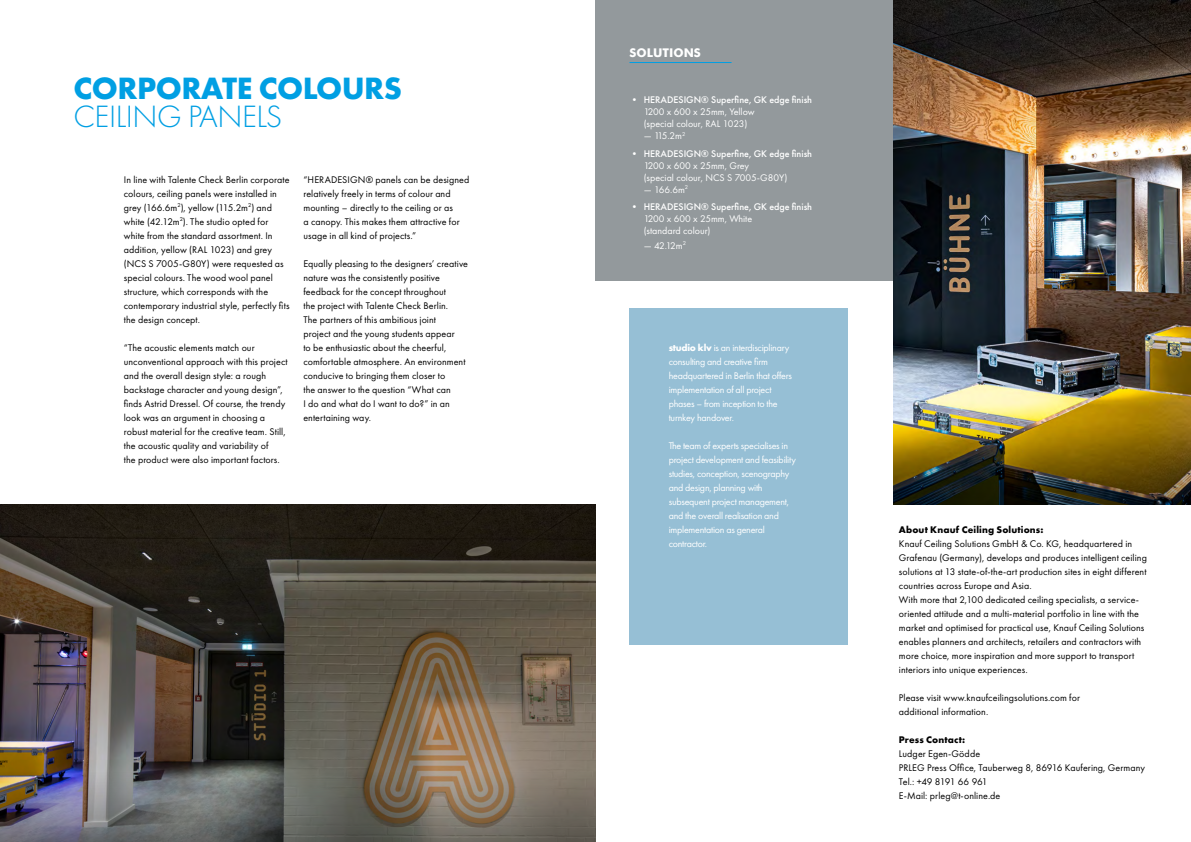
<style>
.page{position:relative;width:1191px;height:842px;background:#fff}
.page>*{position:absolute;margin:0;border:0;box-sizing:border-box;transform-origin:0 0}
.t1{font:700 32px "Futura PT";letter-spacing:-.015em;color:#009fe3}
.t2{font:300 32px "Futura PT";letter-spacing:-.015em;color:#009fe3}
.t3{font:700 12px "Futura TL";color:#fff}
.t4{font:10px/14px "Futura PT";letter-spacing:.01em;color:#000}
.t5{font:10px/14px "Futura PT";letter-spacing:-.025em;color:#fff}
.t6{font:10px/12px "Futura PT";color:#fff}
.t7{font:500 10px "Futura PT";color:#fff}
.t8{font:700 10px "Futura PT";letter-spacing:.015em;color:#000}
.s1{font-weight:700}
</style>
<div class="page">
<img style="left:0;top:504px;width:595px;height:267px">
<img style="left:0;top:771px;width:595px;height:71px">
<img style="left:893px;top:0;width:298px;height:421px">
<div style="left:595px;top:0;width:298px;height:281px;background:#93999c"></div>
<img style="left:893px;top:421px;width:298px;height:84px">
<div style="left:629px;top:309px;width:219px;height:336px;background:#96bfd5"></div>
<hr style="left:629px;top:62px;width:102px;height:1px;background:#009fe3">
<h1 class="t1" style="left:73px;top:67px;width:330px">CORPORATE COLOURS</h1>
<h1 class="t2" style="left:73px;top:98px;width:210px">CEILING PANELS</h1>
<p class="t4" style="left:124px;top:172px;width:167px">In line with Talente Check Berlin corporate colours, ceiling panels were installed in grey (166.6m<sup>2</sup>), yellow (115.2m<sup>2</sup>) and white (42.12m<sup>2</sup>). The studio opted for white from the standard assortment. In addition, yellow (RAL 1023) and grey (NCS S 7005-G80Y) were requested as special colours. The wood wool panel structure, which corresponds with the contemporary industrial style, perfectly fits the design concept.</p>
<p class="t4" style="left:124px;top:340px;width:165px">“The acoustic elements match our unconventional approach with this project and the overall design style: a rough backstage character and young design”, finds Astrid Dressel. Of course, the trendy look was an argument in choosing a robust material for the creative team. Still, the acoustic quality and variability of<br>the product were also important factors.</p>
<p class="t4" style="left:303px;top:172px;width:167px">“HERADESIGN® panels can be designed relatively freely in terms of colour and mounting – directly to the ceiling or as<br>a canopy. This makes them attractive for usage in all kind of projects.”</p>
<p class="t4" style="left:303px;top:256px;width:166px">Equally pleasing to the designers’ creative nature was the consistently positive feedback for the concept throughout<br>the project with Talente Check Berlin.<br>The partners of this ambitious joint<br>project and the young students appear<br>to be enthusiastic about the cheerful, comfortable atmosphere. An environment conducive to bringing them closer to<br>the answer to the question “What can<br>I do and what do I want to do?” in an entertaining way.</p>
<p class="t3" style="left:629px;top:44px;width:73px">SOLUTIONS</p>
<p class="t7" style="left:629px;top:94px;width:184px">• HERADESIGN® Superfine, GK edge finish</p>
<p class="t6" style="left:643px;top:106px;width:113px">1200 x 600 x 25mm, Yellow (special colour, RAL 1023)</p>
<p class="t5" style="left:643px;top:129px;width:43px">— 115.2m<sup>2</sup></p>
<p class="t7" style="left:629px;top:147px;width:184px">• HERADESIGN® Superfine, GK edge finish</p>
<p class="t6" style="left:643px;top:159px;width:145px">1200 x 600 x 25mm, Grey<br>(special colour, NCS S 7005-G80Y)</p>
<p class="t5" style="left:643px;top:182px;width:46px">— 166.6m<sup>2</sup></p>
<p class="t7" style="left:629px;top:201px;width:184px">• HERADESIGN® Superfine, GK edge finish</p>
<p class="t6" style="left:643px;top:213px;width:110px">1200 x 600 x 25mm, White (standard colour)</p>
<p class="t5" style="left:643px;top:238px;width:44px">— 42.12m<sup>2</sup></p>
<p class="t5" style="left:669px;top:340px;width:125px"><span class="s1">studio klv</span> is an interdisciplinary consulting and creative firm headquartered in Berlin that offers implementation of all project phases – from inception to the turnkey handover.</p>
<p class="t5" style="left:669px;top:438px;width:129px">The team of experts specialises in project development and feasibility studies, conception, scenography and design, planning with subsequent project management, and the overall realisation and implementation as general contractor.</p>
<p class="t8" style="left:899px;top:523px;width:146px">About Knauf Ceiling Solutions:</p>
<p class="t4" style="left:899px;top:536px;width:249px">Knauf Ceiling Solutions GmbH &amp; Co. KG, headquartered in Grafenau (Germany), develops and produces intelligent ceiling solutions at 13 state-of-the-art production sites in eight different countries across Europe and Asia.<br>With more that 2,100 dedicated ceiling specialists, a service&shy;oriented attitude and a multi-material portfolio in line with the market and optimised for practical use, Knauf Ceiling Solutions enables planners and architects, retailers and contractors with more choice, more inspiration and more support to transport interiors into unique experiences.</p>
<p class="t4" style="left:899px;top:690px;width:183px">Please visit www.knaufceilingsolutions.com for additional information.</p>
<p class="t8" style="left:899px;top:733px;width:68px">Press Contact:</p>
<p class="t4" style="left:899px;top:746px;width:248px">Ludger Egen-Gödde<br>PRLEG Press Office, Tauberweg 8, 86916 Kaufering, Germany<br>Tel.: +49 8191 66 961<br>E-Mail: prleg@t-online.de</p>
</div>
